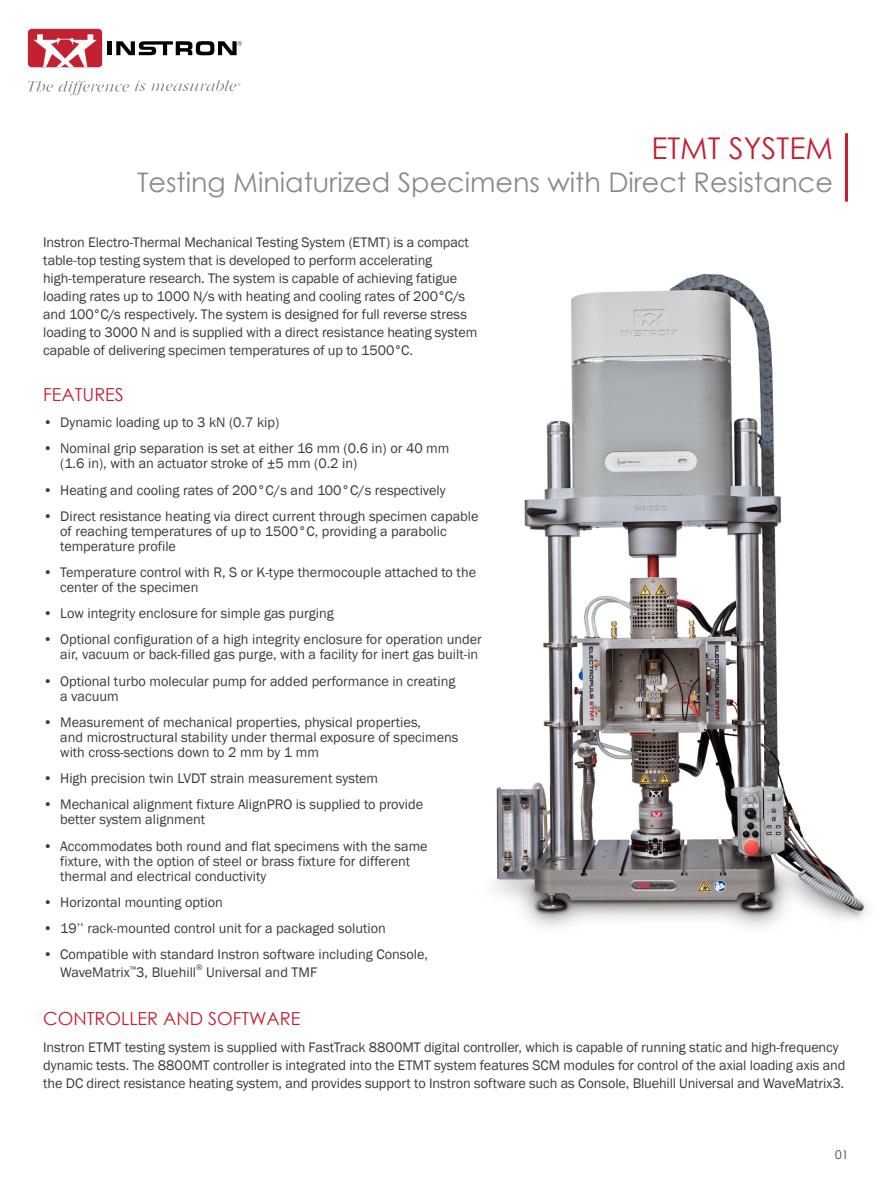
<style>
.page{position:relative;width:891px;height:1188px;background:#fff}
.page>*{position:absolute;margin:0;border:0;box-sizing:border-box;transform-origin:0 0}
.t1{font:30px "Century Gothic";color:#c32032}
.t2{font:27px "Century Gothic";color:#8a8a8d}
.t3{font:18px "Century Gothic";color:#c32032}
.t4{font:14.25px/15px "Franklin Gothic";color:#3e3935}
.t5{font:12px "Century Gothic";color:#3e3935}
.t6{font:8.25px "Franklin Gothic";color:#3e3935}
</style>
<div class="page">
<div style="left:28px;top:29px;width:74px;height:38px;background:#c32032;border-radius:4px"></div>
<svg style="left:33px;top:34px;width:64px;height:33px"></svg>
<div style="left:107px;top:41px;width:5px;height:14px;background:#000"></div>
<svg style="left:116px;top:41px;width:126px;height:14px"></svg>
<svg style="left:28px;top:80px;width:213px;height:15px"></svg>
<img style="left:495px;top:273px;width:372px;height:655px">
<hr style="left:845px;top:133px;width:3px;height:69px;background:#c32032">
<h1 class="t1" style="left:651px;top:127px;width:183px">ETMT SYSTEM</h1>
<h2 class="t2" style="left:137px;top:163px;width:697px">Testing Miniaturized Specimens with Direct Resistance</h2>
<p class="t4" style="left:43px;top:234px;width:436px;line-height:18px">Instron Electro-Thermal Mechanical Testing System (ETMT) is a compact table-top testing system that is developed to perform accelerating high-temperature research. The system is capable of achieving fatigue loading rates up to 1000 N/s with heating and cooling rates of 200°C/s and 100°C/s respectively. The system is designed for full reverse stress loading to 3000 N and is supplied with a direct resistance heating system capable of delivering specimen temperatures of up to 1500°C.</p>
<p class="t3" style="left:43px;top:382px;width:82px">FEATURES</p>
<p class="t4" style="left:43px;top:415px;width:238px">• Dynamic loading up to 3 kN (0.7 kip)</p>
<p class="t4" style="left:60px;top:441px;width:391px;text-indent:-17px">• Nominal grip separation is set at either 16 mm (0.6 in) or 40 mm (1.6 in), with an actuator stroke of ±5 mm (0.2 in)</p>
<p class="t4" style="left:43px;top:483px;width:404px">• Heating and cooling rates of 200°C/s and 100°C/s respectively</p>
<p class="t4" style="left:60px;top:509px;width:420px;text-indent:-17px">• Direct resistance heating via direct current through specimen capable of reaching temperatures of up to 1500°C, providing a parabolic temperature profile</p>
<p class="t4" style="left:60px;top:565px;width:417px;text-indent:-17px">• Temperature control with R, S or K-type thermocouple attached to the center of the specimen</p>
<p class="t4" style="left:43px;top:606px;width:292px">• Low integrity enclosure for simple gas purging</p>
<p class="t4" style="left:43px;top:633px;width:440px;text-align:right">• Optional configuration of a high integrity enclosure for operation under air, vacuum or back-filled gas purge, with a facility for inert gas built-in</p>
<p class="t4" style="left:60px;top:674px;width:397px;text-indent:-17px">• Optional turbo molecular pump for added performance in creating a vacuum</p>
<p class="t4" style="left:60px;top:715px;width:400px;text-indent:-17px">• Measurement of mechanical properties, physical properties,<br>and microstructural stability under thermal exposure of specimens with cross-sections down to 2 mm by 1 mm</p>
<p class="t4" style="left:43px;top:771px;width:337px">• High precision twin LVDT strain measurement system</p>
<p class="t4" style="left:60px;top:797px;width:365px;text-indent:-17px">• Mechanical alignment fixture AlignPRO is supplied to provide better system alignment</p>
<p class="t4" style="left:60px;top:839px;width:369px;text-indent:-17px">• Accommodates both round and flat specimens with the same fixture, with the option of steel or brass fixture for different thermal and electrical conductivity</p>
<p class="t4" style="left:43px;top:895px;width:181px">• Horizontal mounting option</p>
<p class="t4" style="left:43px;top:921px;width:344px">• 19’’ rack-mounted control unit for a packaged solution</p>
<p class="t4" style="left:60px;top:946px;width:369px;line-height:18px;text-indent:-17px">• Compatible with standard Instron software including Console,<br>WaveMatrix<sup>™</sup>3, Bluehill</p>
<p class="t6" style="left:196px;top:962px;width:8px">®</p>
<p class="t4" style="left:206px;top:965px;width:113px">Universal and TMF</p>
<p class="t3" style="left:43px;top:1006px;width:259px">CONTROLLER AND SOFTWARE</p>
<p class="t4" style="left:43px;top:1039px;width:804px;line-height:18px">Instron ETMT testing system is supplied with FastTrack 8800MT digital controller, which is capable of running static and high-frequency dynamic tests. The 8800MT controller is integrated into the ETMT system features SCM modules for control of the axial loading axis and the DC direct resistance heating system, and provides support to Instron software such as Console, Bluehill Universal and WaveMatrix3.</p>
<p class="t5" style="left:835px;top:1146px;width:15px">01</p>
</div>
